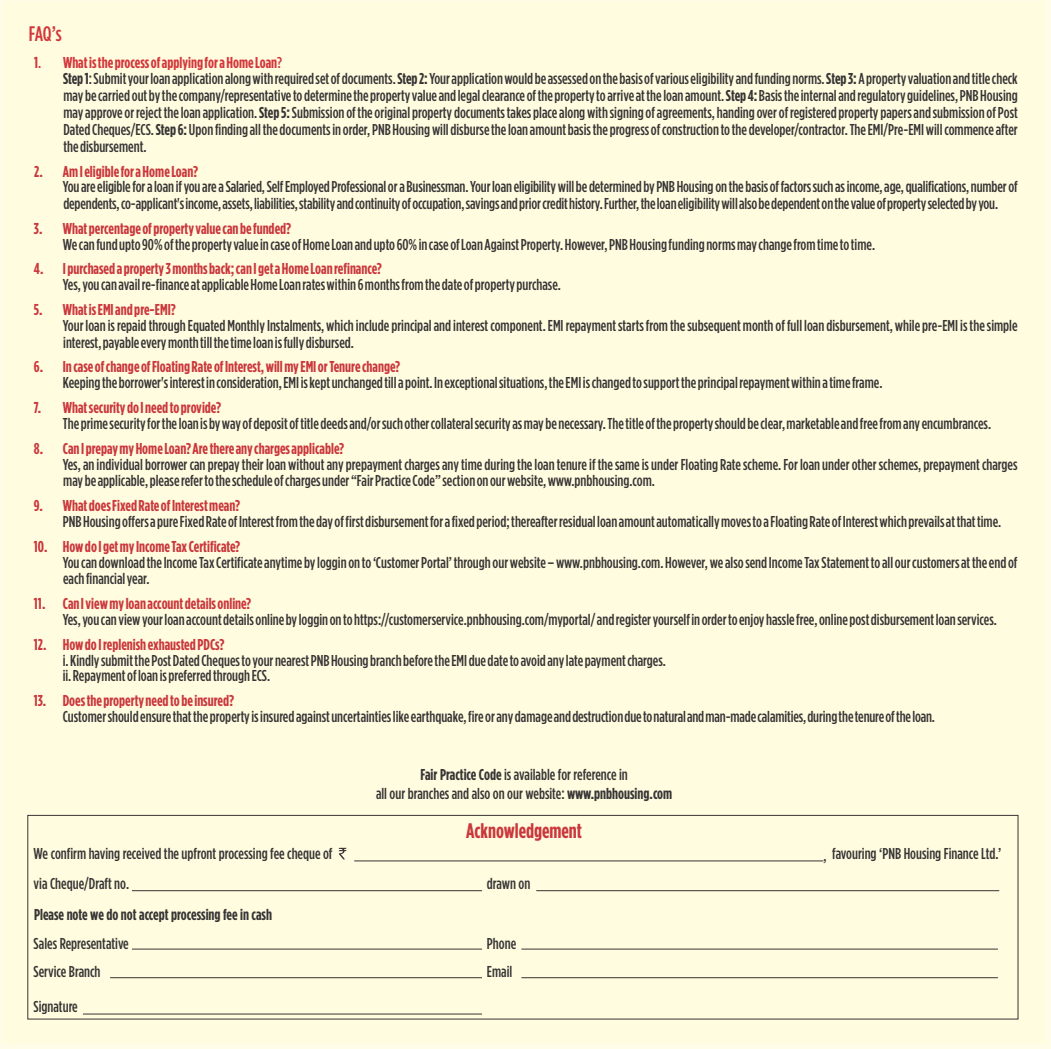
<style>
.page{position:relative;width:1051px;height:1049px;background:#fff}
.page>*{position:absolute;margin:0;border:0;box-sizing:border-box;transform-origin:0 0}
.t1{font:700 21px "Gotham Condensed";color:#ca373c}
.t2{font:500 21px "Gotham Condensed";color:#d3363b}
.t3{font:500 15.75px/16.8px "Gotham Condensed";color:#373435}
.t4{font:700 15.75px "Gotham Condensed";color:#ca373c}
.t5{font:700 15.75px "Gotham Condensed";color:#373435}
.t6{font:500 8.75px "Gotham Condensed";color:#fefefe}
.s1{font-weight:700;color:#d3363b}
.s2{color:#d3363b}
.s3{font-weight:700}
</style>
<div class="page">
<div style="left:3px;top:2px;width:1041px;height:1041px;background:#fffcdf"></div>
<svg style="left:339px;top:847px;width:8px;height:12px"></svg>
<hr style="left:354px;top:860px;width:469px;height:1px;background:#373435">
<hr style="left:132px;top:890px;width:350px;height:1px;background:#373435">
<hr style="left:536px;top:890px;width:463px;height:1px;background:#373435">
<hr style="left:132px;top:948px;width:350px;height:1px;background:#373435">
<hr style="left:521px;top:948px;width:477px;height:1px;background:#373435">
<hr style="left:110px;top:977px;width:372px;height:1px;background:#373435">
<hr style="left:521px;top:977px;width:477px;height:1px;background:#373435">
<hr style="left:83px;top:1013px;width:399px;height:1px;background:#373435">
<div style="left:27px;top:814px;width:991px;height:205px;border:1px solid #373435"></div>
<h1 class="t2" style="left:29px;top:27px;width:34px">FAQ’s</h1>
<p class="t3" style="left:63px;top:55px;width:956px;text-indent:-29px"><span class="s1">1</span><span class="s2">.</span> <span class="s1">What is the process of applying for a Home Loan</span><span class="s2">?<br></span><span class="s3">Step 1</span>: Submit your loan application along with required set of documents. <span class="s3">Step 2:</span>Your application would be assessed on the basis of various eligibility and funding norms. <span class="s3">Step 3:</span>A property valuation and title check may be carried out by the company/representative to determine the property value and legal clearance of the property to arrive at the loan amount. <span class="s3">Step 4:</span>Basis the internal and regulatory guidelines, PNB Housing may approve or reject the loan application. <span class="s3">Step 5:</span>Submission of the original property documents takes place along with signing of agreements, handing over of registered property papers and submission of Post Dated Cheques/ECS. <span class="s3">Step 6:</span> Upon finding all the documents in order, PNB Housing will disburse the loan amount basis the progress of construction to the developer/contractor. The EMI/Pre-EMI will commence after the disbursement.</p>
<p class="t4" style="left:34px;top:165px;width:165px">2. Am I eligible for a Home Loan?</p>
<p class="t3" style="left:63px;top:179px;width:956px">YouareeligibleforaloanifyouareaSalaried,SelfEmployedProfessionaloraBusinessman.YourloaneligibilitywillbedeterminedbyPNB Housingonthebasisoffactorssuchasincome,age,qualifications,numberof dependents,co-applicant'sincome,assets,liabilities,stabilityandcontinuityofoccupation,savingsandpriorcredithistory.Further,theloaneligibilitywillalsobedependentonthevalueofpropertyselectedbyyou.</p>
<p class="t6" style="left:34px;top:213px;width:3px">.</p>
<p class="t4" style="left:34px;top:223px;width:259px">3. What percentage of property value can be funded?</p>
<p class="t3" style="left:63px;top:237px;width:814px">We can fund upto 90% of the property value in case of Home Loan and upto 60% in case of Loan Against Property. However, PNB Housing funding norms may change from time to time.</p>
<p class="t6" style="left:34px;top:253px;width:3px">.</p>
<p class="t4" style="left:34px;top:263px;width:349px">4. I purchased a property 3 months back; can I get a Home Loan refinance?</p>
<p class="t3" style="left:63px;top:277px;width:500px">Yes, you can avail re-finance at applicable Home Loan rates within 6 months from the date of property purchase.</p>
<p class="t6" style="left:34px;top:294px;width:3px">.</p>
<p class="t4" style="left:34px;top:304px;width:144px">5. What is EMI and pre-EMI?</p>
<p class="t3" style="left:63px;top:318px;width:956px">Your loan is repaid through Equated Monthly Instalments, which include principal and interest component. EMI repayment starts from the subsequent month of full loan disbursement, while pre-EMI is the simple interest, payable every month till the time loan is fully disbursed.</p>
<p class="t6" style="left:34px;top:351px;width:3px">.</p>
<p class="t4" style="left:34px;top:361px;width:368px">6. In case of change of Floating Rate of Interest, will my EMI or Tenure change?</p>
<p class="t3" style="left:63px;top:375px;width:821px">Keeping the borrower's interest in consideration, EMI is kept unchanged till a point. In exceptional situations, the EMI is changed to support the principal repayment within a time frame.</p>
<p class="t6" style="left:34px;top:392px;width:3px">.</p>
<p class="t4" style="left:34px;top:402px;width:189px">7. What security do I need to provide?</p>
<p class="t3" style="left:63px;top:416px;width:930px">The prime security for the loan is by way of deposit of title deeds and/or such other collateral security as may be necessary. The title of the property should be clear, marketable and free from any encumbrances.</p>
<p class="t6" style="left:34px;top:432px;width:3px">.</p>
<p class="t4" style="left:34px;top:442px;width:312px">8. Can I prepay my Home Loan? Are there any charges applicable?</p>
<p class="t3" style="left:63px;top:457px;width:956px">Yes, an individual borrower can prepay their loan without any prepayment charges any time during the loan tenure if the same is under Floating Rate scheme. For loan under other schemes, prepayment charges may be applicable, please refer to the schedule of charges under “Fair Practice Code” section on our website, www.pnbhousing.com.</p>
<p class="t6" style="left:34px;top:490px;width:3px">.</p>
<p class="t4" style="left:34px;top:500px;width:208px">9. What does Fixed Rate of Interest mean?</p>
<p class="t3" style="left:63px;top:514px;width:940px">PNB Housing offers a pure Fixed Rate of Interest from the day of first disbursement for a fixed period; thereafter residual loan amount automatically moves to a Floating Rate of Interest which prevails at that time.</p>
<p class="t6" style="left:34px;top:530px;width:3px">.</p>
<p class="t4" style="left:34px;top:540px;width:208px">10. How do I get my Income Tax Certificate?</p>
<p class="t3" style="left:63px;top:554px;width:956px">You can download the Income Tax Certificate anytime by loggin on to ‘Customer Portal’ through our website – www.pnbhousing.com. However, we also send Income Tax Statement to all our customers at the end of each financial year.</p>
<p class="t6" style="left:34px;top:588px;width:3px">.</p>
<p class="t4" style="left:34px;top:598px;width:219px">11. Can I view my loan account details online?</p>
<p class="t3" style="left:63px;top:612px;width:936px">Yes, you can view your loan account details online by loggin on to https://customerservice.pnbhousing.com/myportal/ and register yourself in order to enjoy hassle free, online post disbursement loan services.</p>
<p class="t6" style="left:34px;top:628px;width:3px">.</p>
<p class="t4" style="left:34px;top:638px;width:192px">12. How do I replenish exhausted PDCs?</p>
<p class="t3" style="left:63px;top:653px;width:605px;line-height:15.8px">i. Kindly submit the Post Dated Cheques to your nearest PNB Housing branch before the EMI due date to avoid any late payment charges. ii. Repayment of loan is preferred through ECS.</p>
<p class="t6" style="left:34px;top:685px;width:3px">.</p>
<p class="t4" style="left:34px;top:695px;width:202px">13. Does the property need to be insured?</p>
<p class="t3" style="left:63px;top:709px;width:874px">Customer should ensure that the property is insured against uncertainties like earthquake, fire or any damage anddestructionduetonaturalandman-madecalamities,duringthetenureoftheloan.</p>
<p class="t3" style="left:376px;top:765px;width:298px;line-height:19.4px;text-align:center"><span class="s3">Fair Practice Code</span> is available for reference in<br>all our branches and also on our website: <span class="s3">www.pnbhousing.com</span></p>
<h1 class="t1" style="left:466px;top:823px;width:117px">Acknowledgement</h1>
<p class="t3" style="left:34px;top:845px;width:300px">We confirm having received the upfront processing fee cheque of</p>
<p class="t3" style="left:832px;top:845px;width:171px">favouring ‘PNB Housing Finance Ltd.’</p>
<p class="t3" style="left:823px;top:847px;width:5px">,</p>
<p class="t3" style="left:34px;top:875px;width:97px">via Cheque/Draft no.</p>
<p class="t3" style="left:487px;top:875px;width:45px">drawn on</p>
<p class="t5" style="left:34px;top:908px;width:239px">Please note we do not accept processing fee in cash</p>
<p class="t3" style="left:34px;top:935px;width:97px">Sales Representative</p>
<p class="t3" style="left:487px;top:935px;width:31px">Phone</p>
<p class="t3" style="left:34px;top:964px;width:68px">Service Branch</p>
<p class="t3" style="left:487px;top:964px;width:27px">Email</p>
<p class="t3" style="left:34px;top:998px;width:46px">Signature</p>
</div>
